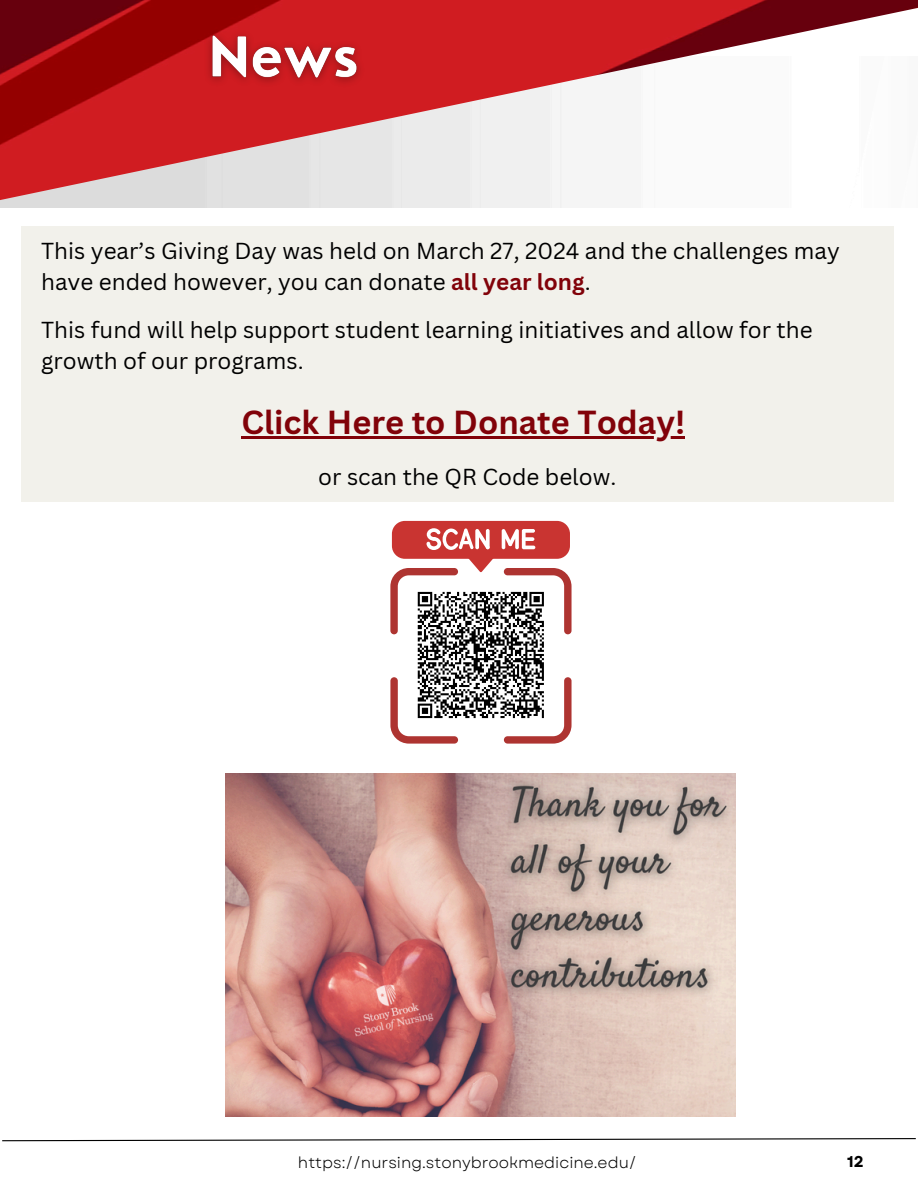
<style>
.page{position:relative;width:918px;height:1188px;background:#fff}
.page>*{position:absolute;margin:0;border:0;box-sizing:border-box;transform-origin:0 0}
.t1{font:700 32.4px "Canva Sans";color:#810209}
.t2{font:22.5px/31.2px "Canva Sans";color:#000}
.t3{font:15.6px "Garet";color:#000}
.t4{font:700 15.6px "Garet";color:#000}
.s1{font-weight:700;color:#810209}
</style>
<div class="page">
<svg style="left:2px;top:1138px;width:914px;height:4px"></svg>
<img style="left:0;top:0;width:918px;height:208px">
<img style="left:226px;top:773px;width:509px;height:344px">
<div style="left:392px;top:521px;width:178px;height:38px;background:#c93431;border-radius:13px"></div>
<svg style="left:390px;top:528px;width:182px;height:216px"></svg>
<div style="left:21px;top:226px;width:873px;height:276px;background:#f2f1eb"></div>
<img style="left:198px;top:22px;width:173px;height:72px">
<hr style="left:241px;top:436px;width:444px;height:3px;background:#810209">
<h2 class="t2" style="left:41px;top:234px;width:800px">This year’s Giving Day was held on March 27, 2024 and the challenges may have ended however, you can donate <span class="s1">all year long</span>.</h2>
<h3 class="t2" style="left:41px;top:313px;width:773px">This fund will help support student learning initiatives and allow for the growth of our programs.</h3>
<p class="t1" style="left:241px;top:400px;width:445px">Click Here to Donate Today!</p>
<p class="t2" style="left:318px;top:461px;width:300px">or scan the QR Code below.</p>
<h3 class="t3" style="left:298px;top:1151px;width:340px">https://nursing.stonybrookmedicine.edu/</h3>
<h3 class="t4" style="left:847px;top:1150px;width:18px">12</h3>
</div>
